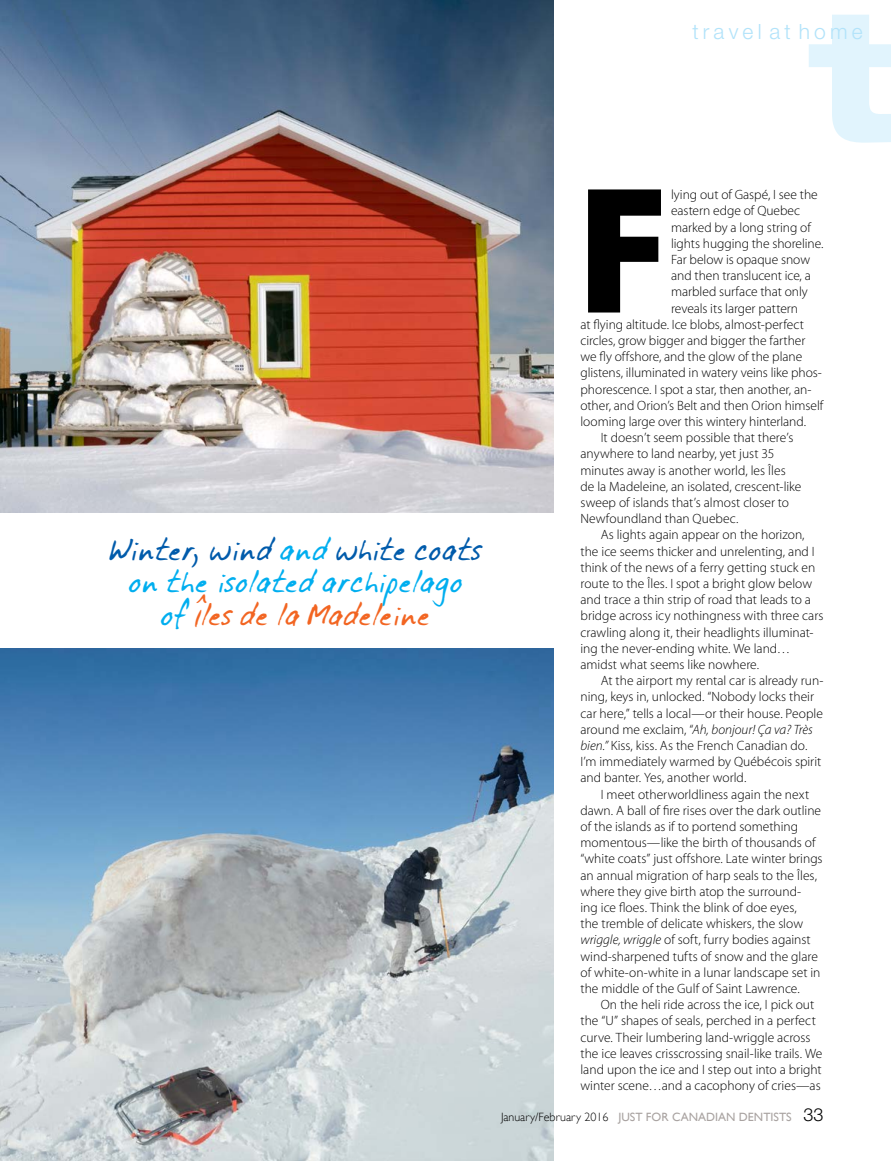
<style>
.page{position:relative;width:891px;height:1161px;background:#fff}
.page>*{position:absolute;margin:0;border:0;box-sizing:border-box;transform-origin:0 0}
.t1{font:900 condensed 172.35px "Helvetica Neue";color:#000}
.t2{font:27px/32.4px "Dirty Darren";letter-spacing:-.005em;color:#00aeef;text-align:center}
.t3{font:300 21px "Helvetica Neue LT Std";color:#b2e3fa}
.t4{font:13.5px/16.2px "Myriad MM 215 600";color:#000}
.t5{font:13.5px "Myriad MM It 215 600";letter-spacing:-.015em;color:#000}
.t6{font:12px "Gill Sans";color:#a9a3a1}
.s1{color:#005bab}
.s2{color:#f26522}
.s3{font-family:"Myriad MM 215 600"}
.s4{font-family:"Myriad MM It 215 600"}
.s5{font-weight:300;color:#000}
.s6{font-family:"Helvetica Neue LT Std";font-weight:300;font-size:18px;color:#000}
</style>
<div class="page">
<img style="left:0;top:0;width:553px;height:513px">
<svg style="left:809px;top:15px;width:82px;height:128px"></svg>
<img style="left:0;top:648px;width:554px;height:513px">
<h3 class="t3" style="left:692px;top:19px;width:172px">travel at home</h3>
<h2 class="t2" style="left:111px;top:533px;width:374px"><span class="s1">Winter, wind</span> and <span class="s1">white coats </span>on the isolated archipelago<br>of <span class="s2">Îles de la Madeleine</span></h2>
<h1 class="t1" style="left:580px;top:109px;width:84px">F</h1>
<p class="t4" style="left:671px;top:187px;width:148px">lying out of Gaspé, I see the</p>
<p class="t4" style="left:671px;top:203px;width:131px">eastern edge of Quebec</p>
<p class="t4" style="left:671px;top:220px;width:141px">marked by a long string of</p>
<p class="t4" style="left:671px;top:236px;width:154px">lights hugging the shoreline.</p>
<p class="t4" style="left:671px;top:252px;width:140px">Far below is opaque snow</p>
<p class="t4" style="left:671px;top:268px;width:141px">and then translucent ice, a</p>
<p class="t4" style="left:671px;top:284px;width:138px">marbled surface that only</p>
<p class="t4" style="left:671px;top:301px;width:128px">reveals its larger pattern</p>
<p class="t4" style="left:581px;top:317px;width:225px">at flying altitude. Ice blobs, almost-perfect</p>
<p class="t4" style="left:581px;top:333px;width:226px">circles, grow bigger and bigger the farther</p>
<p class="t4" style="left:581px;top:349px;width:223px">we fly offshore, and the glow of the plane</p>
<p class="t4" style="left:581px;top:365px;width:243px">glistens, illuminated in watery veins like phos-</p>
<p class="t4" style="left:581px;top:382px;width:233px">phorescence. I spot a star, then another, an-</p>
<p class="t4" style="left:581px;top:398px;width:244px">other, and Orion’s Belt and then Orion himself</p>
<p class="t4" style="left:581px;top:414px;width:227px">looming large over this wintery hinterland.</p>
<p class="t4" style="left:601px;top:430px;width:194px">It doesn’t seem possible that there’s</p>
<p class="t4" style="left:581px;top:446px;width:195px">anywhere to land nearby, yet just 35</p>
<p class="t4" style="left:581px;top:463px;width:207px">minutes away is another world, les Îles</p>
<p class="t4" style="left:581px;top:479px;width:222px">de la Madeleine, an isolated, crescent-like</p>
<p class="t4" style="left:581px;top:495px;width:210px">sweep of islands that’s almost closer to</p>
<p class="t4" style="left:581px;top:511px;width:159px">Newfoundland than Quebec.</p>
<p class="t4" style="left:601px;top:527px;width:206px">As lights again appear on the horizon,</p>
<p class="t4" style="left:581px;top:544px;width:236px">the ice seems thicker and unrelenting, and I</p>
<p class="t4" style="left:581px;top:560px;width:236px">think of the news of a ferry getting stuck en</p>
<p class="t4" style="left:581px;top:576px;width:233px">route to the Îles. I spot a bright glow below</p>
<p class="t4" style="left:581px;top:592px;width:232px">and trace a thin strip of road that leads to a</p>
<p class="t4" style="left:581px;top:608px;width:245px">bridge across icy nothingness with three cars</p>
<p class="t4" style="left:581px;top:625px;width:235px">crawling along it, their headlights illuminat-</p>
<p class="t4" style="left:581px;top:641px;width:211px">ing the never-ending white. We land…</p>
<p class="t4" style="left:581px;top:657px;width:180px">amidst what seems like nowhere.</p>
<p class="t4" style="left:601px;top:673px;width:224px">At the airport my rental car is already run-</p>
<p class="t4" style="left:581px;top:689px;width:235px">ning, keys in, unlocked. “Nobody locks their</p>
<p class="t4" style="left:581px;top:706px;width:244px">car here,” tells a local—or their house. People</p>
<p class="t5" style="left:581px;top:723px;width:234px"><span class="s3">around me exclaim, “</span>Ah, bonjour! Ça va? Très</p>
<p class="t4" style="left:581px;top:738px;width:242px"><span class="s4">bien.”</span> Kiss, kiss. As the French Canadian do.<br>I’m immediately warmed by Québécois spirit and banter. Yes, another world.</p>
<p class="t4" style="left:581px;top:787px;width:244px;text-indent:20px">I meet otherworldliness again the next dawn. A ball of fire rises over the dark outline of the islands as if to portend something momentous—like the birth of thousands of “white coats” just offshore. Late winter brings an annual migration of harp seals to the Îles, where they give birth atop the surround-<br>ing ice floes. Think the blink of doe eyes,<br>the tremble of delicate whiskers, the slow <span class="s4">wriggle, wriggle</span> of soft, furry bodies against wind-sharpened tufts of snow and the glare of white-on-white in a lunar landscape set in the middle of the Gulf of Saint Lawrence.</p>
<p class="t4" style="left:581px;top:997px;width:243px;text-indent:20px">On the heli ride across the ice, I pick out the “U” shapes of seals, perched in a perfect curve. Their lumbering land-wriggle across the ice leaves crisscrossing snail-like trails. We land upon the ice and I step out into a bright winter scene…and a cacophony of cries—as</p>
<p class="t6" style="left:501px;top:1110px;width:324px"><span class="s5">January/February 2016</span> JUST FOR CANADIAN DENTISTS <span class="s6">33</span></p>
</div>
